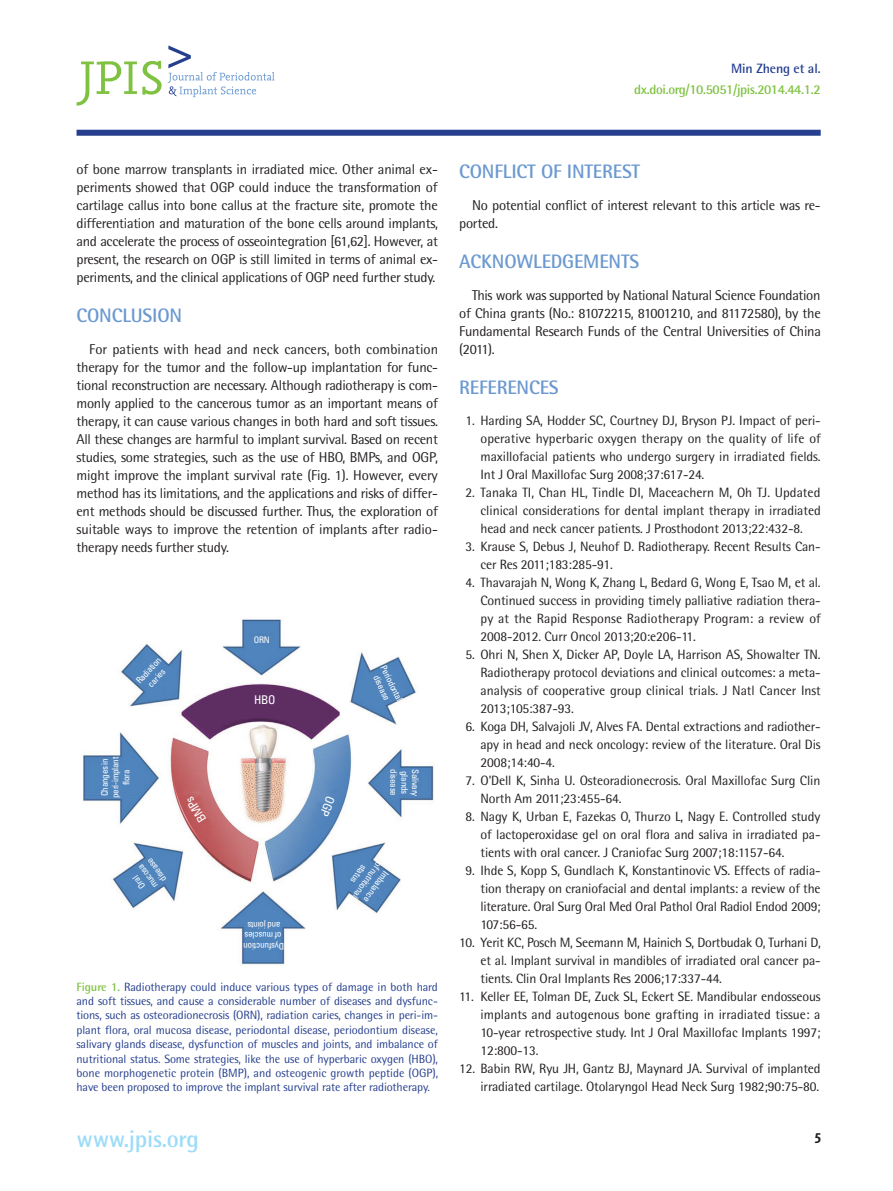
<style>
.page{position:relative;width:893px;height:1191px;background:#fff}
.page>*{position:absolute;margin:0;border:0;box-sizing:border-box;transform-origin:0 0}
.t1{font:700 24px "Rotis Semi Sans Std";letter-spacing:-.01em;color:#9cdcf8}
.대제목{font:700 19.5px "Rotis Semi Sans Std";letter-spacing:-.01em;color:#6b99d0}
.t2{font:700 15px "Nexus Mix";color:#231f20}
.본문{font:14.25px/18px "Rotis Semi Sans Std";letter-spacing:-.02em;color:#231f20;text-align:justify}
.참고문헌_1{font:13.5px/18px "Rotis Semi Sans Std";letter-spacing:-.01em;color:#231f20;text-align:justify}
.참고문헌_2{font:13.5px/18px "Rotis Semi Sans Std";letter-spacing:-.01em;color:#231f20;text-align:justify}
.t3{font:700 13.5px "Rotis Semi Sans Std";letter-spacing:-.025em;color:#7fc241}
.t4{font:700 13.5px "Rotis Semi Sans Std";letter-spacing:-.01em;color:#253f8e}
.표그림캡션{font:12px/14.4px "Rotis Semi Sans Std";letter-spacing:-.01em;color:#253f8e;text-align:justify}
.그림지문{font:condensed 12px "Univers LT Std";color:#fff}
.그림지문-2{font:condensed 9px/10.8px "Univers LT Std";letter-spacing:-.025em;color:#fff;text-align:center}
.s1{font-weight:700;color:#7fc241}
</style>
<div class="page">
<svg style="left:77px;top:61px;width:85px;height:45px"></svg>
<svg style="left:168px;top:45px;width:107px;height:52px"></svg>
<div style="left:77px;top:130px;width:744px;height:6px;background:#253f8e"></div>
<img style="left:83px;top:618px;width:351px;height:347px">
<svg style="left:320px;top:796px;width:15px;height:21px"></svg>
<p class="t4" style="left:731px;top:60px;width:91px">Min Zheng et al.</p>
<p class="t3" style="left:634px;top:81px;width:188px">dx.doi.org/10.5051/jpis.2014.44.1.2</p>
<p class="본문" style="left:77px;top:160px;width:363px">of bone marrow transplants in irradiated mice. Other animal ex&shy;periments showed that OGP could induce the transformation of cartilage callus into bone callus at the fracture site, promote the differentiation and maturation of the bone cells around implants, and accelerate the process of osseointegration [61,62]. However, at present, the research on OGP is still limited in terms of animal ex&shy;periments, and the clinical applications of OGP need further study.</p>
<p class="대제목" style="left:77px;top:303px;width:107px">CONCLUSION</p>
<p class="본문" style="left:77px;top:340px;width:363px;text-indent:13px">For patients with head and neck cancers, both combination therapy for the tumor and the follow-up implantation for func&shy;tional reconstruction are necessary. Although radiotherapy is com&shy;monly applied to the cancerous tumor as an important means of therapy, it can cause various changes in both hard and soft tissues.<br>All these changes are harmful to implant survival. Based on recent studies, some strategies, such as the use of HBO, BMPs, and OGP, might improve the implant survival rate (Fig. 1). However, every method has its limitations, and the applications and risks of differ&shy;ent methods should be discussed further. Thus, the exploration of suitable ways to improve the retention of implants after radio&shy;therapy needs further study.</p>
<p class="그림지문-2" style="left:134px;top:678px;width:34px;rotate:-47deg">Radiation caries</p>
<p class="그림지문-2" style="left:99px;top:798px;width:43px;rotate:-90deg">Changes in peri-implant flora</p>
<p class="그림지문-2" style="left:142px;top:897px;width:29px;rotate:-126deg">Oral mucosa disease</p>
<p class="그림지문" style="left:197px;top:825px;width:30px;rotate:-122deg">BMPs</p>
<p class="그림지문-2" style="left:254px;top:634px;width:18px">ORN</p>
<p class="그림지문" style="left:254px;top:692px;width:23px">HBO</p>
<p class="그림지문-2" style="left:284px;top:952px;width:42px;rotate:-180deg">Dysfunction of muscles and joints</p>
<p class="그림지문-2" style="left:388px;top:663px;width:41px;rotate:64deg">Periodontal disease</p>
<p class="그림지문-2" style="left:421px;top:769px;width:29px;rotate:90deg">Salivary</p>
<p class="그림지문-2" style="left:399px;top:769px;width:28px;rotate:90deg">disease</p>
<p class="그림지문-2" style="left:410px;top:771px;width:24px;rotate:90deg">glands</p>
<p class="그림지문-2" style="left:393px;top:872px;width:43px;rotate:126deg">Imbalance of nutritional status</p>
<p class="표그림캡션" style="left:77px;top:979px;width:363px"><span class="s1">Figure 1.</span> Radiotherapy could induce various types of damage in both hard and soft tissues, and cause a considerable number of diseases and dysfunc&shy;tions, such as osteoradionecrosis (ORN), radiation caries, changes in peri-im&shy;plant flora, oral mucosa disease, periodontal disease, periodontium disease, salivary glands disease, dysfunction of muscles and joints, and imbalance of nutritional status. Some strategies, like the use of hyperbaric oxygen (HBO), bone morphogenetic protein (BMP), and osteogenic growth peptide (OGP), have been proposed to improve the implant survival rate after radiotherapy.</p>
<p class="대제목" style="left:459px;top:159px;width:183px">CONFLICT OF INTEREST</p>
<p class="본문" style="left:459px;top:196px;width:363px;text-indent:13px">No potential conflict of interest relevant to this article was re&shy;ported.</p>
<p class="대제목" style="left:459px;top:249px;width:181px">ACKNOWLEDGEMENTS</p>
<p class="본문" style="left:459px;top:286px;width:363px;text-indent:13px">This work was supported by National Natural Science Foundation of China grants (No.: 81072215, 81001210, and 81172580), by the Fundamental Research Funds of the Central Universities of China (2011).</p>
<p class="대제목" style="left:459px;top:375px;width:101px">REFERENCES</p>
<p class="참고문헌_1" style="left:480px;top:411px;width:342px;text-indent:-15px">1. Harding SA, Hodder SC, Courtney DJ, Bryson PJ. Impact of peri&shy;operative hyperbaric oxygen therapy on the quality of life of maxillofacial patients who undergo surgery in irradiated fields.<br>Int J Oral Maxillofac Surg 2008;37:617-24.</p>
<p class="참고문헌_1" style="left:480px;top:483px;width:342px;text-indent:-15px">2. Tanaka TI, Chan HL, Tindle DI, Maceachern M, Oh TJ. Updated clinical considerations for dental implant therapy in irradiated head and neck cancer patients. J Prosthodont 2013;22:432-8.</p>
<p class="참고문헌_1" style="left:480px;top:537px;width:342px;text-indent:-15px">3. Krause S, Debus J, Neuhof D. Radiotherapy. Recent Results Can&shy;cer Res 2011;183:285-91.</p>
<p class="참고문헌_1" style="left:480px;top:573px;width:342px;text-indent:-15px">4. Thavarajah N, Wong K, Zhang L, Bedard G, Wong E, Tsao M, et al.<br>Continued success in providing timely palliative radiation thera&shy;py at the Rapid Response Radiotherapy Program: a review of 2008-2012. Curr Oncol 2013;20:e206-11.</p>
<p class="참고문헌_1" style="left:480px;top:645px;width:342px;text-indent:-15px">5. Ohri N, Shen X, Dicker AP, Doyle LA, Harrison AS, Showalter TN.<br>Radiotherapy protocol deviations and clinical outcomes: a meta&shy;analysis of cooperative group clinical trials. J Natl Cancer Inst 2013;105:387-93.</p>
<p class="참고문헌_1" style="left:480px;top:717px;width:342px;text-indent:-15px">6. Koga DH, Salvajoli JV, Alves FA. Dental extractions and radiother&shy;apy in head and neck oncology: review of the literature. Oral Dis 2008;14:40-4.</p>
<p class="참고문헌_1" style="left:480px;top:771px;width:341px;text-indent:-15px">7. O'Dell K, Sinha U. Osteoradionecrosis. Oral Maxillofac Surg Clin<br>North Am 2011;23:455-64.</p>
<p class="참고문헌_1" style="left:480px;top:807px;width:342px;text-indent:-15px">8. Nagy K, Urban E, Fazekas O, Thurzo L, Nagy E. Controlled study of lactoperoxidase gel on oral flora and saliva in irradiated pa&shy;tients with oral cancer. J Craniofac Surg 2007;18:1157-64.</p>
<p class="참고문헌_1" style="left:480px;top:861px;width:342px;text-indent:-15px">9. Ihde S, Kopp S, Gundlach K, Konstantinovic VS. Effects of radia&shy;tion therapy on craniofacial and dental implants: a review of the literature. Oral Surg Oral Med Oral Pathol Oral Radiol Endod 2009; 107:56-65.</p>
<p class="참고문헌_2" style="left:480px;top:933px;width:342px;text-indent:-21px">10. Yerit KC, Posch M, Seemann M, Hainich S, Dortbudak O, Turhani D, et al. Implant survival in mandibles of irradiated oral cancer pa&shy;tients. Clin Oral Implants Res 2006;17:337-44.</p>
<p class="참고문헌_2" style="left:480px;top:987px;width:342px;text-indent:-21px">11. Keller EE, Tolman DE, Zuck SL, Eckert SE. Mandibular endosseous implants and autogenous bone grafting in irradiated tissue: a 10-year retrospective study. Int J Oral Maxillofac Implants 1997; 12:800-13.</p>
<p class="참고문헌_2" style="left:459px;top:1059px;width:363px;text-align:right">12. Babin RW, Ryu JH, Gantz BJ, Maynard JA. Survival of implanted irradiated cartilage. Otolaryngol Head Neck Surg 1982;90:75-80.</p>
<h1 class="t1" style="left:77px;top:1124px;width:124px">www.jpis.org</h1>
<p class="t2" style="left:815px;top:1125px;width:7px">5</p>
</div>
